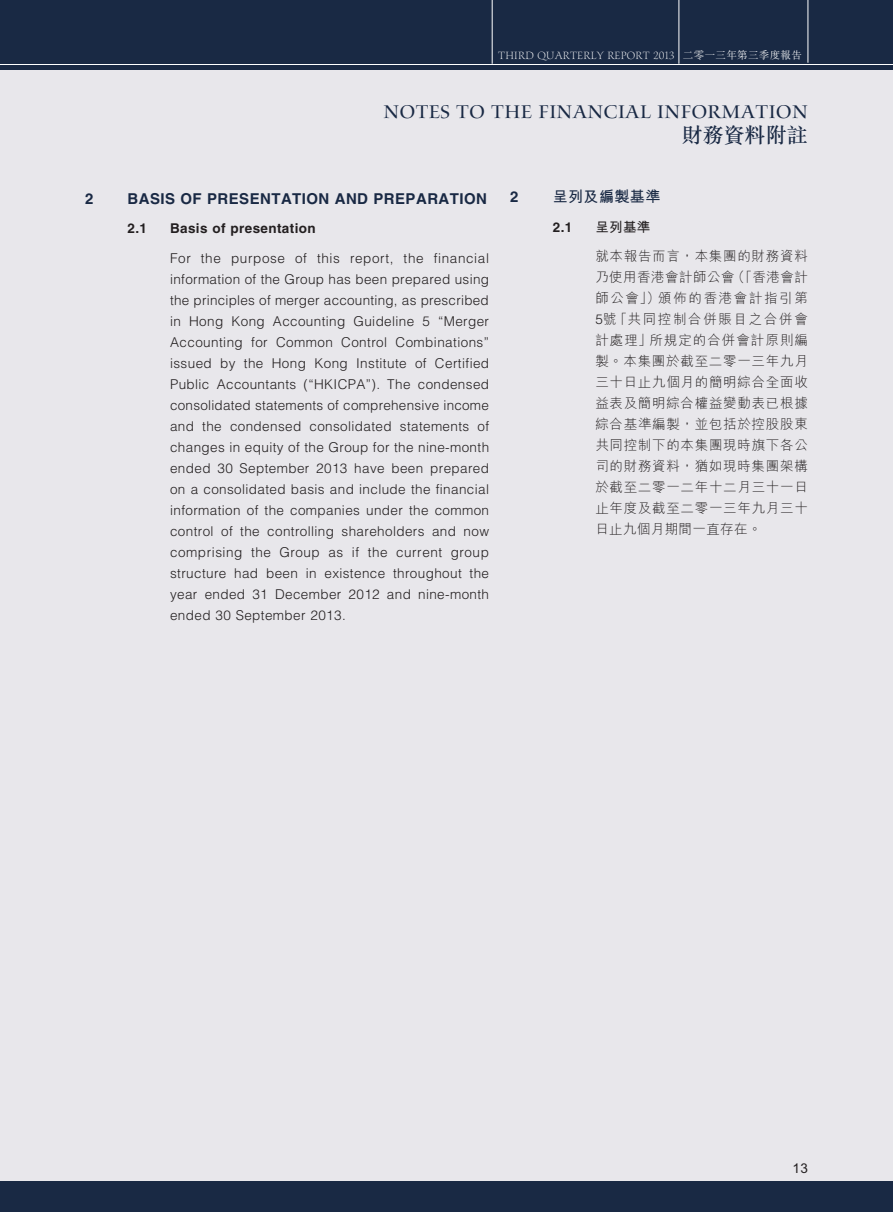
<style>
.page{position:relative;width:893px;height:1212px;background:#fff}
.page>*{position:absolute;margin:0;border:0;box-sizing:border-box;transform-origin:0 0}
.t1{font:21px "Waters Titling Pro";letter-spacing:.025em;color:#192944}
.t2{font:500 21px "M Sung HK";color:#192944}
.t3{font:700 15px "Helvetica LT Std";color:#192944}
.t4{font:700 15px "M Hei HK";letter-spacing:.03em;color:#192944}
.t5{font:300 13.5px/21px "Helvetica LT Std";letter-spacing:.03em;color:#231f20;text-align:justify}
.t6{font:300 13.5px/21px "M Hei HK";letter-spacing:.055em;color:#231f20;text-align:justify}
.t7{font:700 13.5px "Helvetica LT Std";letter-spacing:.03em;color:#231f20}
.t8{font:700 13.5px "M Hei HK";letter-spacing:.03em;color:#231f20}
.t9{font:300 12px "Waters Titling Pro";letter-spacing:.025em;color:#fff}
.s1{font-family:"M Sung HK";font-size:10.5px}
.s2{font-family:"Helvetica LT Std"}
</style>
<div class="page">
<div style="left:0;top:68px;width:893px;height:1113px;background:#e8e7eb"></div>
<div style="left:0;top:1181px;width:893px;height:31px;background:#192944"></div>
<div style="left:0;top:0;width:893px;height:64px;background:#192944"></div>
<div style="left:0;top:65px;width:893px;height:5px;background:#192944"></div>
<hr style="left:808px;top:0;width:1px;height:63px;background:#fff">
<hr style="left:679px;top:0;width:1px;height:64px;background:#fff">
<hr style="left:492px;top:0;width:1px;height:64px;background:#fff">
<p class="t9" style="left:498px;top:48px;width:305px">THIRD QUARTERLY REPORT 2013 <span class="s1">二零一三年第三季度報告</span></p>
<h1 class="t1" style="left:384px;top:100px;width:426px">NOTES TO THE FINANCIAL INFORMATION</h1>
<h1 class="t2" style="left:682px;top:121px;width:127px">財務資料附註</h1>
<p class="t3" style="left:85px;top:189px;width:10px">2</p>
<p class="t3" style="left:128px;top:189px;width:22px">BASIS</p>
<p class="t3" style="left:181px;top:189px;width:38px">OF PRESENTATION</p>
<p class="t3" style="left:335px;top:189px;width:12px">AND</p>
<p class="t3" style="left:374px;top:189px;width:12px">PREPARATION</p>
<p class="t7" style="left:128px;top:220px;width:21px">2.1</p>
<p class="t7" style="left:170px;top:220px;width:147px">BASIS OF PRESENTATION</p>
<p class="t5" style="left:170px;top:247px;width:321px">For the purpose of this report, the financial information of the Group has been prepared using the principles of merger accounting, as prescribed in Hong Kong Accounting Guideline 5 “Merger Accounting for Common Control Combinations” issued by the Hong Kong Institute of Certified Public Accountants (“HKICPA”). The condensed consolidated statements of comprehensive income and the condensed consolidated statements of changes in equity of the Group for the nine-month ended 30 September 2013 have been prepared on a consolidated basis and include the financial information of the companies under the common control of the controlling shareholders and now comprising the Group as if the current group structure had been in existence throughout the year ended 31 December 2012 and nine-month ended 30 September 2013.</p>
<p class="t3" style="left:510px;top:188px;width:10px">2</p>
<p class="t4" style="left:553px;top:186px;width:109px">呈列及編製基準</p>
<p class="t7" style="left:553px;top:219px;width:21px">2.1</p>
<p class="t8" style="left:595px;top:217px;width:57px">呈列基準</p>
<p class="t6" style="left:595px;top:245px;width:214px">就本報告而言，本集團的財務資料乃使用香港會計師公會（「香港會計師公會」）頒佈的香港會計指引第<span class="s2">5</span>號「共同控制合併賬目之合併會計處理」所規定的合併會計原則編製。本集團於截至二零一三年九月三十日止九個月的簡明綜合全面收益表及簡明綜合權益變動表已根據綜合基準編製，並包括於控股股東共同控制下的本集團現時旗下各公司的財務資料，猶如現時集團架構於截至二零一二年十二月三十一日止年度及截至二零一三年九月三十日止九個月期間一直存在。</p>
<p class="t8" style="left:792px;top:1158px;width:17px">13</p>
</div>
